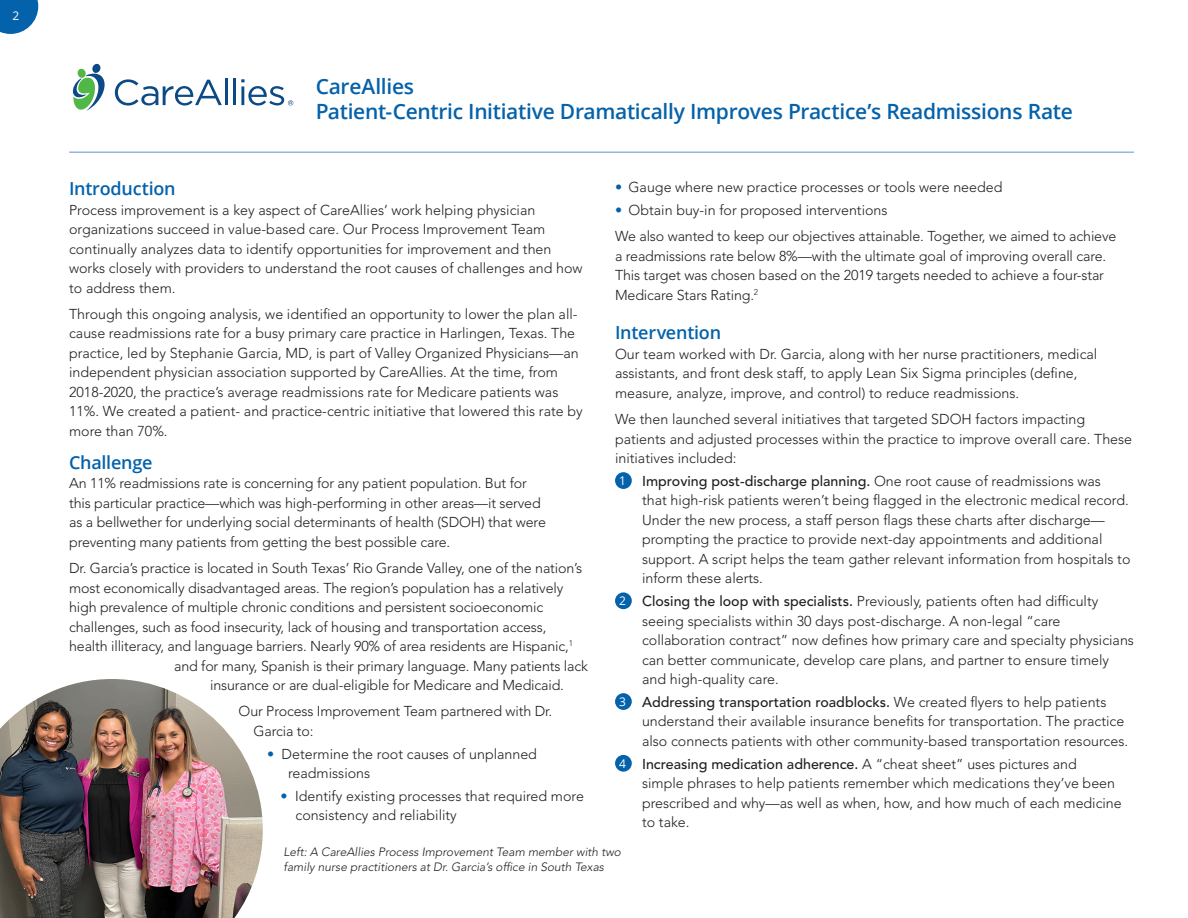
<style>
.page{position:relative;width:1188px;height:918px;background:#fff}
.page>*{position:absolute;margin:0;border:0;box-sizing:border-box;transform-origin:0 0}
.t1{font:600 21px "Open Sans";letter-spacing:-.015em;color:#0462ab}
.t2{font:600 18px "Open Sans";letter-spacing:-.015em;color:#0462ab}
.t3{font:300 14.25px/19.5px "Avenir LT Std";color:#231f20}
.t4{font:italic 300 12px/15px "Avenir LT Std";color:#231f20}
.t5{font:12px "Open Sans";color:#fff}
.s1{font-weight:800;color:#0462ab}
.s2{font-weight:500}
</style>
<div class="page">
<svg style="left:73px;top:64px;width:32px;height:47px"></svg>
<svg style="left:115px;top:79px;width:107px;height:27px"></svg>
<hr style="left:225px;top:79px;width:3px;height:26px;background:#0c4a86">
<hr style="left:233px;top:79px;width:3px;height:26px;background:#0c4a86">
<svg style="left:241px;top:79px;width:52px;height:27px"></svg>
<div style="left:615px;top:472px;width:17px;height:17px;background:#0462ab;border-radius:50%"></div>
<div style="left:615px;top:592px;width:17px;height:17px;background:#0462ab;border-radius:50%"></div>
<div style="left:615px;top:693px;width:17px;height:17px;background:#0462ab;border-radius:50%"></div>
<div style="left:615px;top:755px;width:17px;height:17px;background:#0462ab;border-radius:50%"></div>
<hr style="left:69px;top:151px;width:1065px;height:2px;background:#95b5de">
<img style="left:0;top:679px;width:263px;height:239px">
<svg style="left:0;top:0;width:38px;height:34px"></svg>
<p class="t5" style="left:12px;top:7px;width:8px">2</p>
<p class="t1" style="left:316px;top:72px;width:100px">CareAllies</p>
<p class="t1" style="left:316px;top:97px;width:759px">Patient-Centric Initiative Dramatically Improves Practice’s Readmissions Rate</p>
<p class="t3" style="left:615px;top:178px;width:389px"><span class="s1">•</span> Gauge where new practice processes or tools were needed</p>
<p class="t3" style="left:615px;top:200px;width:274px"><span class="s1">•</span> Obtain buy-in for proposed interventions</p>
<p class="t3" style="left:615px;top:227px;width:503px">We also wanted to keep our objectives attainable. Together, we aimed to achieve a readmissions rate below 8%—with the ultimate goal of improving overall care.<br>This target was chosen based on the 2019 targets needed to achieve a four-star Medicare Stars Rating. <sup>2</sup></p>
<p class="t2" style="left:615px;top:321px;width:108px">Intervention</p>
<p class="t3" style="left:615px;top:344px;width:484px">Our team worked with Dr. Garcia, along with her nurse practitioners, medical assistants, and front desk staff, to apply Lean Six Sigma principles (define, measure, analyze, improve, and control) to reduce readmissions.</p>
<p class="t3" style="left:615px;top:410px;width:519px">We then launched several initiatives that targeted SDOH factors impacting patients and adjusted processes within the practice to improve overall care. These initiatives included:</p>
<p class="t5" style="left:619px;top:473px;width:8px">1</p>
<p class="t3" style="left:642px;top:471px;width:490px"><span class="s2">Improving post-discharge planning.</span> One root cause of readmissions was<br>that high-risk patients weren’t being flagged in the electronic medical record.<br>Under the new process, a staff person flags these charts after discharge— prompting the practice to provide next-day appointments and additional support. A script helps the team gather relevant information from hospitals to inform these alerts.</p>
<p class="t5" style="left:619px;top:593px;width:8px">2</p>
<p class="t3" style="left:642px;top:592px;width:493px"><span class="s2">Closing the loop with specialists.</span> Previously, patients often had difficulty seeing specialists within 30 days post-discharge. A non-legal “care collaboration contract” now defines how primary care and specialty physicians can better communicate, develop care plans, and partner to ensure timely and high-quality care.</p>
<p class="t5" style="left:619px;top:694px;width:8px">3</p>
<p class="t3" style="left:642px;top:692px;width:485px"><span class="s2">Addressing transportation roadblocks.</span> We created flyers to help patients understand their available insurance benefits for transportation. The practice also connects patients with other community-based transportation resources.</p>
<p class="t5" style="left:619px;top:755px;width:8px">4</p>
<p class="t3" style="left:642px;top:754px;width:481px"><span class="s2">Increasing medication adherence.</span> A “cheat sheet” uses pictures and simple phrases to help patients remember which medications they’ve been prescribed and why—as well as when, how, and how much of each medicine to take.</p>
<p class="t4" style="left:284px;top:845px;width:339px">Left: A CareAllies Process Improvement Team member with two family nurse practitioners at Dr. Garcia’s office in South Texas</p>
<p class="t2" style="left:69px;top:176px;width:108px">Introduction</p>
<p class="t3" style="left:69px;top:200px;width:515px">Process improvement is a key aspect of CareAllies’ work helping physician organizations succeed in value-based care. Our Process Improvement Team continually analyzes data to identify opportunities for improvement and then works closely with providers to understand the root causes of challenges and how to address them.</p>
<p class="t3" style="left:69px;top:304px;width:515px">Through this ongoing analysis, we identified an opportunity to lower the plan all&shy;cause readmissions rate for a busy primary care practice in Harlingen, Texas. The practice, led by Stephanie Garcia, MD, is part of Valley Organized Physicians—an independent physician association supported by CareAllies. At the time, from 2018-2020, the practice’s average readmissions rate for Medicare patients was 11%. We created a patient- and practice-centric initiative that lowered this rate by more than 70%.</p>
<p class="t2" style="left:69px;top:450px;width:85px">Challenge</p>
<p class="t3" style="left:69px;top:474px;width:478px">An 11% readmissions rate is concerning for any patient population. But for this particular practice—which was high-performing in other areas—it served as a bellwether for underlying social determinants of health (SDOH) that were preventing many patients from getting the best possible care.</p>
<p class="t3" style="left:69px;top:559px;width:515px">Dr. Garcia’s practice is located in South Texas’ Rio Grande Valley, one of the nation’s</p>
<p class="t3" style="left:69px;top:578px;width:496px">most economically disadvantaged areas. The region’s population has a relatively</p>
<p class="t3" style="left:69px;top:598px;width:476px">high prevalence of multiple chronic conditions and persistent socioeconomic</p>
<p class="t3" style="left:69px;top:617px;width:479px">challenges, such as food insecurity, lack of housing and transportation access,</p>
<p class="t3" style="left:69px;top:637px;width:505px">health illiteracy, and language barriers. Nearly 90% of area residents are Hispanic,<sup>1</sup></p>
<p class="t3" style="left:174px;top:656px;width:415px">and for many, Spanish is their primary language. Many patients lack</p>
<p class="t3" style="left:210px;top:676px;width:353px">insurance or are dual-eligible for Medicare and Medicaid.</p>
<p class="t3" style="left:254px;top:702px;width:298px;text-indent:-15px">Our Process Improvement Team partnered with Dr.<br>Garcia to:</p>
<p class="t3" style="left:288px;top:744px;width:250px;text-indent:-21px"><span class="s1">•</span> Determine the root causes of unplanned readmissions</p>
<p class="t3" style="left:296px;top:786px;width:290px;text-indent:-15px"><span class="s1">•</span> Identify existing processes that required more consistency and reliability</p>
</div>
